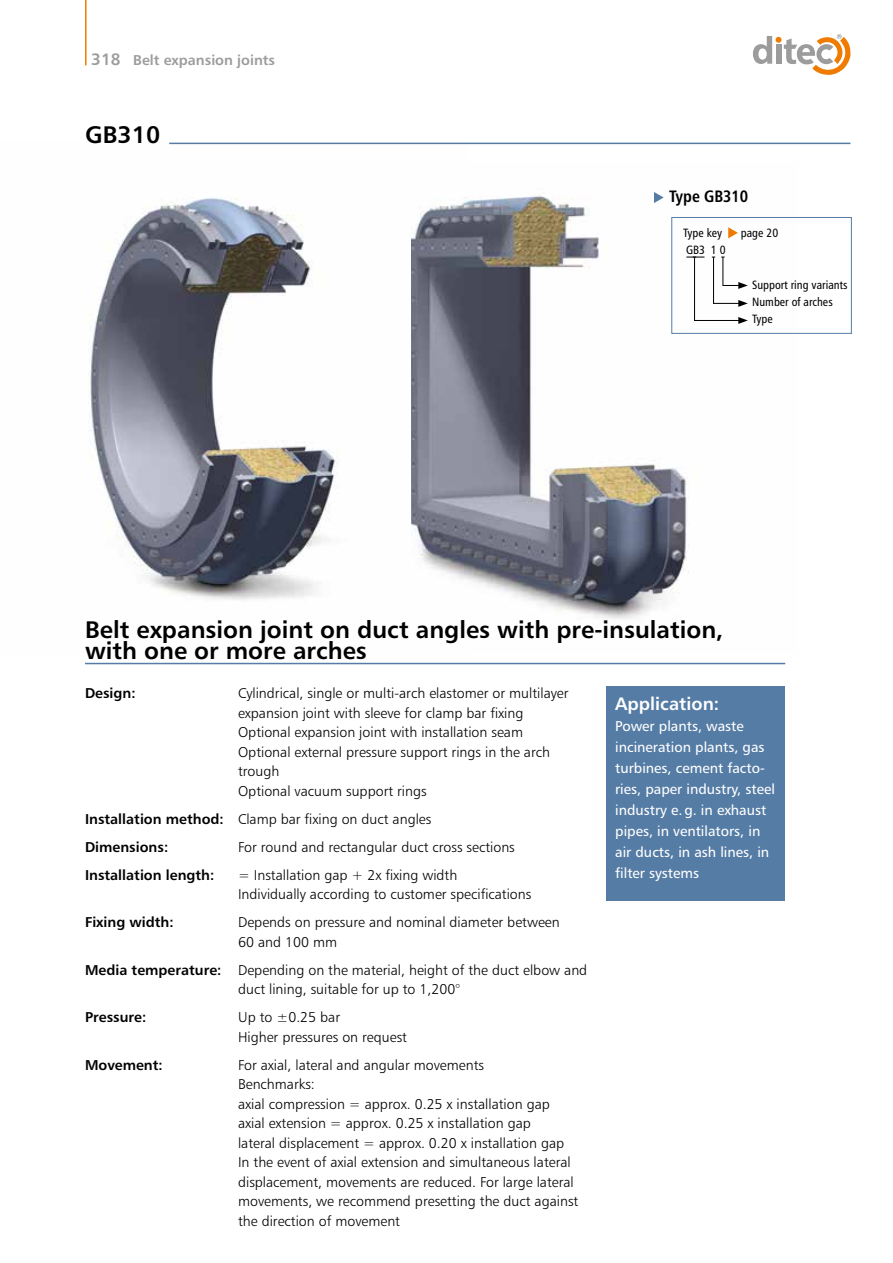
<style>
.page{position:relative;width:893px;height:1263px;background:#fff}
.page>*{position:absolute;margin:0;border:0;box-sizing:border-box;transform-origin:0 0}
.t1{font:24px/21px "Humanist 777 BT Bold B";color:#000}
.t2{font:18px "Humanist 777 BT Bold B";color:#fff}
.t3{font:16.5px "Humanist 777 BT Bold Condensed B";color:#000}
.t4{font:14.25px/19.5px "Humanist 777 BT Light B";color:#000}
.t5{font:14.25px/21px "Humanist 777 BT Roman B";color:#fff}
.t6{font:14.25px "Humanist 777 BT Bold B";color:#000}
.t7{font:14.25px "Humanist 777 BT Bold B";color:#9c9c9d}
.t8{font:12px/17.2px "Humanist 777 BT Roman Condensed B";color:#000}
.s1{font-size:16.5px}
.s2{font-family:"Humanist 777 BT Bold B"}
</style>
<div class="page">
<hr style="left:85px;top:0;width:2px;height:65px;background:#ef7c00">
<hr style="left:169px;top:143px;width:681px;height:1px;background:#557ca5">
<svg style="left:753px;top:34px;width:98px;height:41px"></svg>
<img style="left:88px;top:197px;width:324px;height:403px">
<img style="left:412px;top:195px;width:317px;height:424px">
<hr style="left:85px;top:663px;width:700px;height:1px;background:#557ca5">
<div style="left:607px;top:686px;width:178px;height:215px;background:#557ca5"></div>
<div style="left:671px;top:217px;width:181px;height:117px;border:1px solid #557ca5"></div>
<svg style="left:728px;top:227px;width:10px;height:11px"></svg>
<svg style="left:686px;top:256px;width:62px;height:68px"></svg>
<svg style="left:654px;top:192px;width:10px;height:11px"></svg>
<p class="t7" style="left:91px;top:51px;width:185px"><span class="s1">318</span> Belt expansion joints</p>
<h1 class="t1" style="left:85px;top:124px;width:77px">GB310</h1>
<p class="t3" style="left:669px;top:186px;width:81px">Type GB310</p>
<p class="t8" style="left:683px;top:224px;width:41px">Type key</p>
<p class="t8" style="left:741px;top:224px;width:39px">page 20</p>
<p class="t8" style="left:686px;top:241px;width:41px">GB3 1 0</p>
<p class="t8" style="left:752px;top:276px;width:97px">Support ring variants<br>Number of arches<br>Type</p>
<h1 class="t1" style="left:85px;top:618px;width:640px">Belt expansion joint on duct angles with pre-insulation, with one or more arches</h1>
<p class="t6" style="left:85px;top:684px;width:52px">Design:</p>
<p class="t4" style="left:238px;top:683px;width:332px">Cylindrical, single or multi-arch elastomer or multilayer expansion joint with sleeve for clamp bar fixing Optional expansion joint with installation seam Optional external pressure support rings in the arch trough<br>Optional vacuum support rings</p>
<p class="t4" style="left:85px;top:809px;width:348px"><span class="s2">Installation method:</span> Clamp bar fixing on duct angles</p>
<p class="t6" style="left:85px;top:837px;width:85px">Dimensions:</p>
<p class="t4" style="left:238px;top:837px;width:278px">For round and rectangular duct cross sections</p>
<p class="t6" style="left:85px;top:865px;width:131px">Installation length:</p>
<p class="t4" style="left:238px;top:865px;width:295px">= Installation gap + 2x fixing width<br>Individually according to customer specifications</p>
<p class="t6" style="left:85px;top:913px;width:90px">Fixing width:</p>
<p class="t4" style="left:238px;top:912px;width:323px">Depends on pressure and nominal diameter between<br>60 and 100 mm</p>
<p class="t4" style="left:238px;top:960px;width:351px;text-indent:-153px"><span class="s2">Media temperature:</span> Depending on the material, height of the duct elbow and duct lining, suitable for up to 1,200°</p>
<p class="t6" style="left:85px;top:1008px;width:63px">Pressure:</p>
<p class="t4" style="left:238px;top:1007px;width:171px">Up to ±0.25 bar<br>Higher pressures on request</p>
<p class="t6" style="left:85px;top:1055px;width:79px">Movement:</p>
<p class="t4" style="left:238px;top:1054px;width:342px">For axial, lateral and angular movements<br>Benchmarks:<br>axial compression = approx. 0.25 x installation gap axial extension = approx. 0.25 x installation gap<br>lateral displacement = approx. 0.20 x installation gap In the event of axial extension and simultaneous lateral displacement, movements are reduced. For large lateral movements, we recommend presetting the duct against the direction of movement</p>
<p class="t2" style="left:615px;top:692px;width:106px">Application:</p>
<p class="t5" style="left:615px;top:715px;width:161px">Power plants, waste incineration plants, gas turbines, cement facto&shy;ries, paper industry, steel industry e.g. in exhaust pipes, in ventilators, in air ducts, in ash lines, in filter systems</p>
</div>
